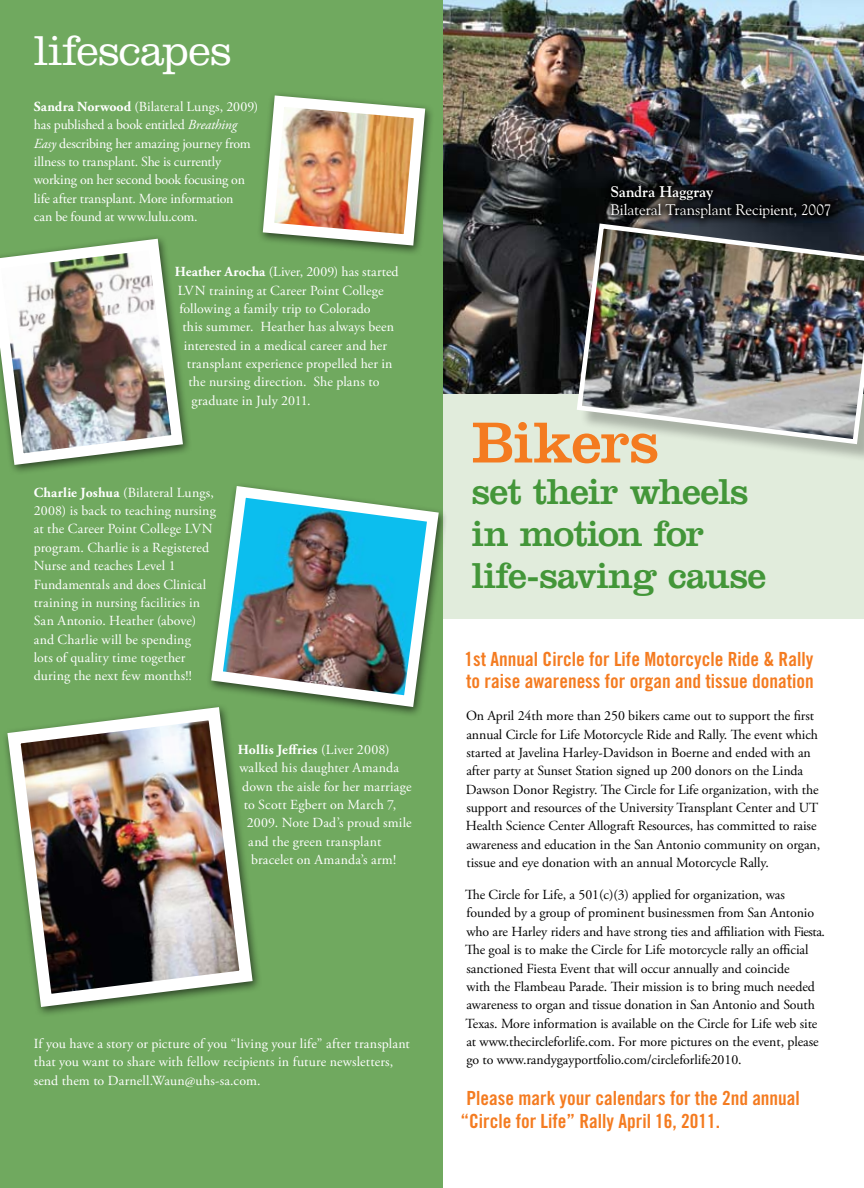
<style>
.page{position:relative;width:864px;height:1188px;background:#fff}
.page>*{position:absolute;margin:0;border:0;box-sizing:border-box;transform-origin:0 0}
.t1{font:60px "Clarendon";letter-spacing:-.025em;color:#f47b20}
.t2{font:300 43.35px "Clarendon";letter-spacing:-.01em;color:#fff}
.t3{font:37.5px/42px "Clarendon";letter-spacing:-.025em;color:#439639}
.t4{font:19.5px/22.5px "Trade Gothic Bold Cond Twenty";color:#f47b20}
.t5{font:15.3px "Goudy Old Style BT";letter-spacing:-.005em;color:#fff}
.t6{font:700 15.3px "Goudy";letter-spacing:.01em;color:#fff}
.t7{font:13.8px/18.3px "Adobe Garamond Pro";letter-spacing:.005em;color:#fff}
.t8{font:13.8px/18.3px "Adobe Garamond Pro";letter-spacing:-.005em;color:#000}
.t9{font:700 13.8px "Adobe Garamond Pro";letter-spacing:.02em;color:#fff}
.s1{font-weight:700}
.s2{font-style:italic}
.s3{font-weight:400}
</style>
<div class="page">
<img style="left:442px;top:0;width:422px;height:394px">
<div style="left:439px;top:394px;width:425px;height:226px;background:#e1ecdc"></div>
<div style="left:0;top:0;width:442px;height:1188px;background:#70a95f"></div>
<div style="left:579px;top:226px;width:285px;height:236px;background:#000;opacity:.25"></div>
<img style="left:574px;top:221px;width:290px;height:226px">
<div style="left:205px;top:481px;width:243px;height:237px;background:#000;opacity:.6"></div>
<img style="left:205px;top:480px;width:240px;height:233px">
<div style="left:1px;top:702px;width:261px;height:315px;background:#70a95f"></div>
<img style="left:5px;top:701px;width:254px;height:313px">
<img style="left:260px;top:94px;width:171px;height:157px">
<img style="left:0;top:237px;width:189px;height:234px">
<svg style="left:600px;top:174px;width:239px;height:53px"></svg>
<h2 class="t2" style="left:34px;top:25px;width:200px">lifescapes</h2>
<p class="t7" style="left:34px;top:98px;width:226px"><span class="s1">Sandra Norwood</span> (Bilateral Lungs, 2009) has published a book entitled <span class="s2">Breathing Easy</span> describing her amazing journey from illness to transplant. She is currently working on her second book focusing on life after transplant. More information<br>can be found at www.lulu.com.</p>
<p class="t7" style="left:175px;top:263px;width:225px"><span class="s1">Heather Arocha</span> (Liver, 2009) has started</p>
<p class="t7" style="left:178px;top:282px;width:207px">LVN training at Career Point College</p>
<p class="t7" style="left:179px;top:300px;width:193px">following a family trip to Colorado</p>
<p class="t7" style="left:182px;top:318px;width:213px">this summer. Heather has always been</p>
<p class="t7" style="left:184px;top:337px;width:205px">interested in a medical career and her</p>
<p class="t7" style="left:187px;top:355px;width:207px">transplant experience propelled her in</p>
<p class="t7" style="left:188px;top:373px;width:193px">the nursing direction. She plans to</p>
<p class="t7" style="left:191px;top:392px;width:121px">graduate in July 2011.</p>
<p class="t7" style="left:34px;top:484px;width:184px"><span class="s1">Charlie Joshua</span> (Bilateral Lungs,<br>2008) is back to teaching nursing at the Career Point College LVN program. Charlie is a Registered<br>Nurse and teaches Level 1<br>Fundamentals and does Clinical training in nursing facilities in<br>San Antonio. Heather (above) and Charlie will be spending<br>lots of quality time together during the next few months!!</p>
<p class="t9" style="left:238px;top:742px;width:153px">Hollis Jeffries <span class="s3">(Liver 2008)</span></p>
<p class="t7" style="left:239px;top:759px;width:161px">walked his daughter Amanda</p>
<p class="t7" style="left:242px;top:778px;width:171px">down the aisle for her marriage</p>
<p class="t7" style="left:244px;top:796px;width:154px">to Scott Egbert on March 7,</p>
<p class="t7" style="left:247px;top:814px;width:166px">2009. Note Dad’s proud smile</p>
<p class="t7" style="left:248px;top:833px;width:134px">and the green transplant</p>
<p class="t7" style="left:251px;top:851px;width:146px">bracelet on Amanda’s arm!</p>
<p class="t7" style="left:34px;top:1035px;width:378px">If you have a story or picture of you “living your life” after transplant that you want to share with fellow recipients in future newsletters, send them to Darnell.Waun@uhs-sa.com.</p>
<p class="t6" style="left:610px;top:183px;width:105px">Sandra Haggray</p>
<p class="t5" style="left:610px;top:201px;width:222px">Bilateral Transplant Recipient, 2007</p>
<h1 class="t1" style="left:472px;top:407px;width:189px">Bikers</h1>
<h3 class="t3" style="left:472px;top:470px;width:296px">set their wheels in motion for life-saving cause</h3>
<h3 class="t4" style="left:465px;top:648px;width:351px">1st Annual Circle for Life Motorcycle Ride &amp; Rally to raise awareness for organ and tissue donation</h3>
<p class="t8" style="left:466px;top:707px;width:356px">On April 24th more than 250 bikers came out to support the first annual Circle for Life Motorcycle Ride and Rally. The event which started at Javelina Harley-Davidson in Boerne and ended with an after party at Sunset Station signed up 200 donors on the Linda Dawson Donor Registry. The Circle for Life organization, with the support and resources of the University Transplant Center and UT Health Science Center Allograft Resources, has committed to raise awareness and education in the San Antonio community on organ, tissue and eye donation with an annual Motorcycle Rally.</p>
<p class="t8" style="left:465px;top:886px;width:362px">The Circle for Life, a 501(c)(3) applied for organization, was founded by a group of prominent businessmen from San Antonio who are Harley riders and have strong ties and affiliation with Fiesta.<br>The goal is to make the Circle for Life motorcycle rally an official sanctioned Fiesta Event that will occur annually and coincide<br>with the Flambeau Parade. Their mission is to bring much needed awareness to organ and tissue donation in San Antonio and South Texas. More information is available on the Circle for Life web site at www.thecircleforlife.com. For more pictures on the event, please go to www.randygayportfolio.com/circleforlife2010.</p>
<h3 class="t4" style="left:460px;top:1087px;width:341px;text-indent:6px">Please mark your calendars for the 2nd annual “Circle for Life” Rally April 16, 2011.</h3>
</div>
